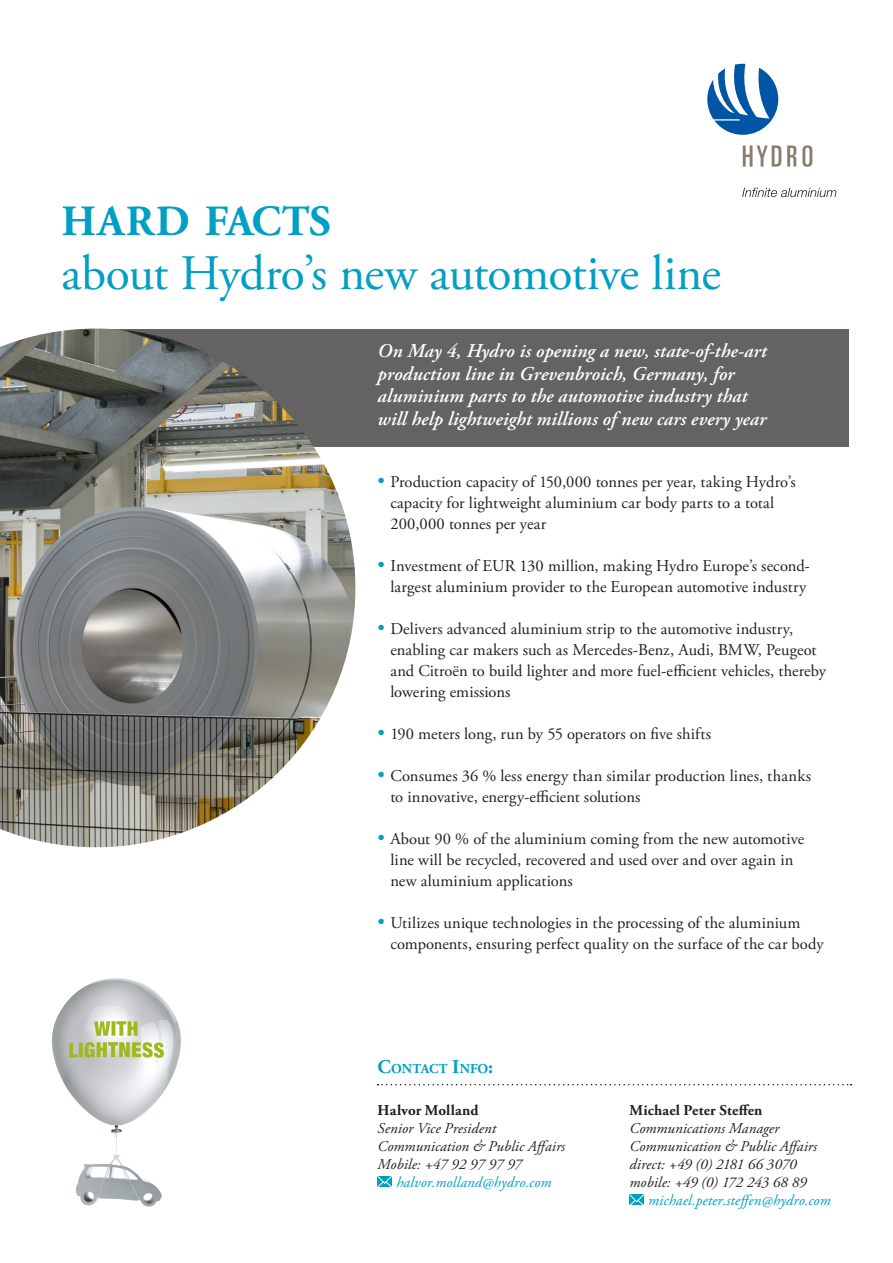
<style>
.page{position:relative;width:893px;height:1263px;background:#fff}
.page>*{position:absolute;margin:0;border:0;box-sizing:border-box;transform-origin:0 0}
.t1{font:49.5px "Adobe Garamond Pro";letter-spacing:-.02em;color:#009fc3}
.t2{font:700 43.05px "Adobe Garamond Pro";letter-spacing:.01em;color:#009fc3}
.t3{font:italic 600 19.5px/22.5px "Adobe Garamond Pro";letter-spacing:.005em;color:#fff}
.t4{font:16.5px/21px "Adobe Garamond Pro";letter-spacing:.005em;color:#231f20}
.t5{font:italic 15px/18px "Adobe Garamond Pro";letter-spacing:.005em;color:#231f20}
.t6{font:italic 15px "Adobe Garamond Pro";letter-spacing:.01em;color:#009fc3}
.t7{font:700 15px "Adobe Garamond Pro";letter-spacing:.01em;color:#231f20}
.t8{font:700 13.65px "Adobe Garamond Pro";letter-spacing:-.005em;color:#009fc3}
.s1{font-size:19.5px;color:#009fc3}
.s2{font-size:19.5px}
</style>
<div class="page">
<img style="left:52px;top:978px;width:129px;height:229px">
<div style="left:96px;top:329px;width:753px;height:117px;background:#656263"></div>
<svg style="left:707px;top:64px;width:71px;height:71px"></svg>
<svg style="left:743px;top:145px;width:38px;height:22px"></svg>
<svg style="left:802px;top:145px;width:10px;height:22px"></svg>
<svg style="left:787px;top:145px;width:9px;height:22px"></svg>
<svg style="left:742px;top:188px;width:94px;height:9px"></svg>
<svg style="left:377px;top:1084px;width:475px;height:1px"></svg>
<img style="left:0;top:329px;width:355px;height:518px">
<svg style="left:377px;top:1176px;width:15px;height:11px"></svg>
<svg style="left:629px;top:1194px;width:15px;height:11px"></svg>
<h2 class="t2" style="left:62px;top:196px;width:271px">HARD FACTS</h2>
<h1 class="t1" style="left:62px;top:243px;width:661px">about Hydro’s new automotive line</h1>
<p class="t3" style="left:378px;top:341px;width:391px">On May 4, Hydro is opening a new, state-of-the-art production line in Grevenbroich, Germany, for aluminium parts to the automotive industry that will help lightweight millions of new cars every year</p>
<p class="t4" style="left:390px;top:472px;width:407px;text-indent:-13px"><span class="s1">•</span> Production capacity of 150,000 tonnes per year, taking Hydro’s capacity for lightweight aluminium car body parts to a total<br>200,000 tonnes per year</p>
<p class="t4" style="left:378px;top:556px;width:434px;text-align:center"><span class="s1">•</span> Investment of EUR 130 million, making Hydro Europe’s second&shy;largest aluminium provider to the European automotive industry</p>
<p class="t4" style="left:390px;top:619px;width:437px;text-indent:-13px"><span class="s1">•</span> Delivers advanced aluminium strip to the automotive industry, enabling car makers such as Mercedes-Benz, Audi, BMW, Peugeot and Citroën to build lighter and more fuel-efficient vehicles, thereby lowering emissions</p>
<p class="t4" style="left:378px;top:724px;width:335px"><span class="s1">•</span> 190 meters long, run by 55 operators on five shifts</p>
<p class="t4" style="left:390px;top:766px;width:422px;text-indent:-13px"><span class="s1">•</span> Consumes 36 % less energy than similar production lines, thanks to innovative, energy-efficient solutions</p>
<p class="t4" style="left:390px;top:829px;width:415px;text-indent:-13px"><span class="s1">•</span> About 90 % of the aluminium coming from the new automotive line will be recycled, recovered and used over and over again in new aluminium applications</p>
<p class="t4" style="left:390px;top:913px;width:435px;text-indent:-13px"><span class="s1">•</span> Utilizes unique technologies in the processing of the aluminium components, ensuring perfect quality on the surface of the car body</p>
<p class="t8" style="left:378px;top:1061px;width:117px"><span class="s2">C</span>ONTACT <span class="s2">I</span>NFO<span class="s2">:</span></p>
<p class="t7" style="left:378px;top:1101px;width:102px">Halvor Molland</p>
<p class="t5" style="left:378px;top:1119px;width:189px">Senior Vice President<br>Communication &amp; Public Affairs<br>Mobile: +47 92 97 97 97</p>
<p class="t6" style="left:396px;top:1173px;width:157px">halvor.molland@hydro.com</p>
<p class="t7" style="left:629px;top:1101px;width:134px">Michael Peter Steffen</p>
<p class="t5" style="left:629px;top:1119px;width:189px">Communications Manager<br>Communication &amp; Public Affairs direct: +49 (0) 2181 66 3070 mobile: +49 (0) 172 243 68 89</p>
<p class="t6" style="left:648px;top:1191px;width:184px">michael.peter.steffen@hydro.com</p>
</div>
